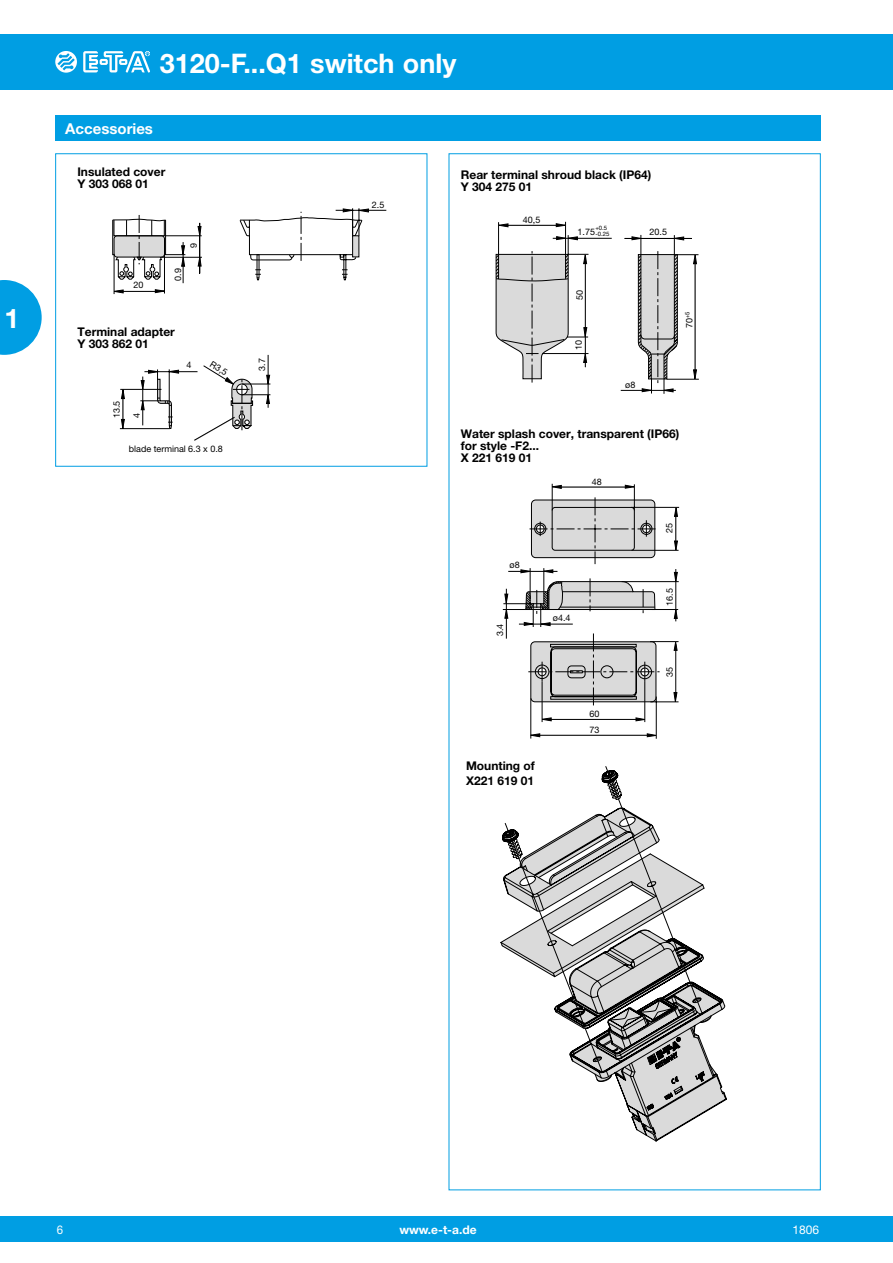
<style>
.page{position:relative;width:893px;height:1263px;background:#fff}
.page>*{position:absolute;margin:0;border:0;box-sizing:border-box;transform-origin:0 0}
.t1{font:700 27px "Helvetica Neue LT";color:#fff}
.t2{font:700 15px "Helvetica Neue LT";color:#fff}
.t3{font:700 12px/12px "Helvetica Neue LT";color:#000}
.t4{font:700 12px "Helvetica Neue LT";color:#fff}
.t5{font:12px "Helvetica Neue LT";color:#fff}
.t6{font:12px "Helvetica Neue LT";color:#fff;scale:.95 1}
.t7{font:9px/15.8px "Helvetica Neue LT";color:#000}
.t8{font:6px/6px "Helvetica Neue LT";color:#000}
</style>
<div class="page">
<div style="left:0;top:1216px;width:893px;height:26px;background:#009ee3"></div>
<div style="left:0;top:34px;width:893px;height:55px;background:#009ee3"></div>
<svg style="left:55px;top:51px;width:22px;height:22px"></svg>
<svg style="left:83px;top:51px;width:67px;height:21px"></svg>
<svg style="left:0;top:280px;width:42px;height:75px"></svg>
<div style="left:55px;top:115px;width:766px;height:26px;background:#009ee3"></div>
<svg style="left:115px;top:290px;width:8px;height:3px"></svg>
<svg style="left:155px;top:289px;width:9px;height:4px"></svg>
<hr style="left:164px;top:254px;width:1px;height:39px;background:#000">
<hr style="left:116px;top:291px;width:46px;height:1px;background:#000">
<hr style="left:183px;top:242px;width:1px;height:41px;background:#000">
<hr style="left:114px;top:254px;width:1px;height:40px;background:#000">
<svg style="left:112px;top:208px;width:274px;height:72px"></svg>
<hr style="left:123px;top:389px;width:1px;height:39px;background:#000">
<hr style="left:268px;top:355px;width:1px;height:53px;background:#000">
<hr style="left:120px;top:428px;width:50px;height:1px;background:#000">
<hr style="left:120px;top:389px;width:41px;height:1px;background:#000">
<svg style="left:121px;top:419px;width:4px;height:10px"></svg>
<svg style="left:121px;top:389px;width:4px;height:10px"></svg>
<svg style="left:140px;top:365px;width:130px;height:76px"></svg>
<svg style="left:495px;top:221px;width:204px;height:173px"></svg>
<hr style="left:656px;top:696px;width:1px;height:43px;background:#000">
<hr style="left:531px;top:698px;width:1px;height:40px;background:#000">
<svg style="left:502px;top:484px;width:177px;height:253px"></svg>
<svg style="left:501px;top:766px;width:226px;height:375px"></svg>
<svg style="left:503px;top:807px;width:221px;height:327px"></svg>
<h1 class="t1" style="left:4px;top:302px;width:17px">1</h1>
<h1 class="t1" style="left:160px;top:46px;width:298px">3120-F...Q1 switch only</h1>
<p class="t2" style="left:65px;top:119px;width:89px">Accessories</p>
<p class="t3" style="left:77px;top:166px;width:89px">Insulated cover<br>Y 303 068 01</p>
<p class="t7" style="left:134px;top:277px;width:12px">20</p>
<p class="t7" style="left:170px;top:281px;width:14px;rotate:-90deg">0.9</p>
<p class="t7" style="left:185px;top:248px;width:7px;rotate:-90deg">9</p>
<p class="t3" style="left:77px;top:325px;width:99px">Terminal adapter<br>Y 303 862 01</p>
<p class="t7" style="left:187px;top:357px;width:7px">4</p>
<p class="t7" style="left:109px;top:418px;width:19px;rotate:-90deg">13.5</p>
<p class="t7" style="left:129px;top:418px;width:7px;rotate:-90deg">4</p>
<p class="t7" style="left:215px;top:356px;width:20px;rotate:32deg">R3,5</p>
<p class="t7" style="left:129px;top:440px;width:95px">blade terminal 6.3 x 0.8</p>
<p class="t7" style="left:254px;top:371px;width:14px;rotate:-90deg">3.7</p>
<p class="t7" style="left:372px;top:197px;width:14px">2.5</p>
<p class="t3" style="left:461px;top:168px;width:192px">Rear terminal shroud black (IP64)<br>Y 304 275 01</p>
<p class="t7" style="left:523px;top:212px;width:19px">40,5</p>
<p class="t8" style="left:595px;top:225px;width:16px">+0.5 -0.25</p>
<p class="t7" style="left:650px;top:224px;width:19px">20.5</p>
<p class="t7" style="left:578px;top:224px;width:19px">1.75</p>
<p class="t7" style="left:572px;top:300px;width:12px;rotate:-90deg">50</p>
<p class="t7" style="left:571px;top:350px;width:12px;rotate:-90deg">10</p>
<p class="t7" style="left:625px;top:377px;width:12px">ø8</p>
<p class="t7" style="left:681px;top:328px;width:18px;rotate:-90deg">70<sup>+5</sup></p>
<p class="t3" style="left:461px;top:427px;width:220px">Water splash cover, transparent (IP66) for style -F2...<br>X 221 619 01</p>
<p class="t7" style="left:592px;top:473px;width:12px">48</p>
<p class="t7" style="left:510px;top:557px;width:12px">ø8</p>
<p class="t7" style="left:492px;top:636px;width:14px;rotate:-90deg">3.4</p>
<p class="t7" style="left:553px;top:609px;width:19px">ø4.4</p>
<p class="t3" style="left:466px;top:759px;width:70px;line-height:14.4px">Mounting of<br>X221 619 01</p>
<p class="t7" style="left:590px;top:706px;width:12px">60<br>73</p>
<p class="t7" style="left:661px;top:533px;width:12px;rotate:-90deg">25</p>
<p class="t7" style="left:662px;top:606px;width:19px;rotate:-90deg">16.5</p>
<p class="t7" style="left:661px;top:677px;width:12px;rotate:-90deg">35</p>
<p class="t6" style="left:57px;top:1222px;width:8px">6</p>
<p class="t4" style="left:399px;top:1222px;width:79px">www.e-t-a.de</p>
<p class="t5" style="left:792px;top:1222px;width:28px">1806</p>
</div>
